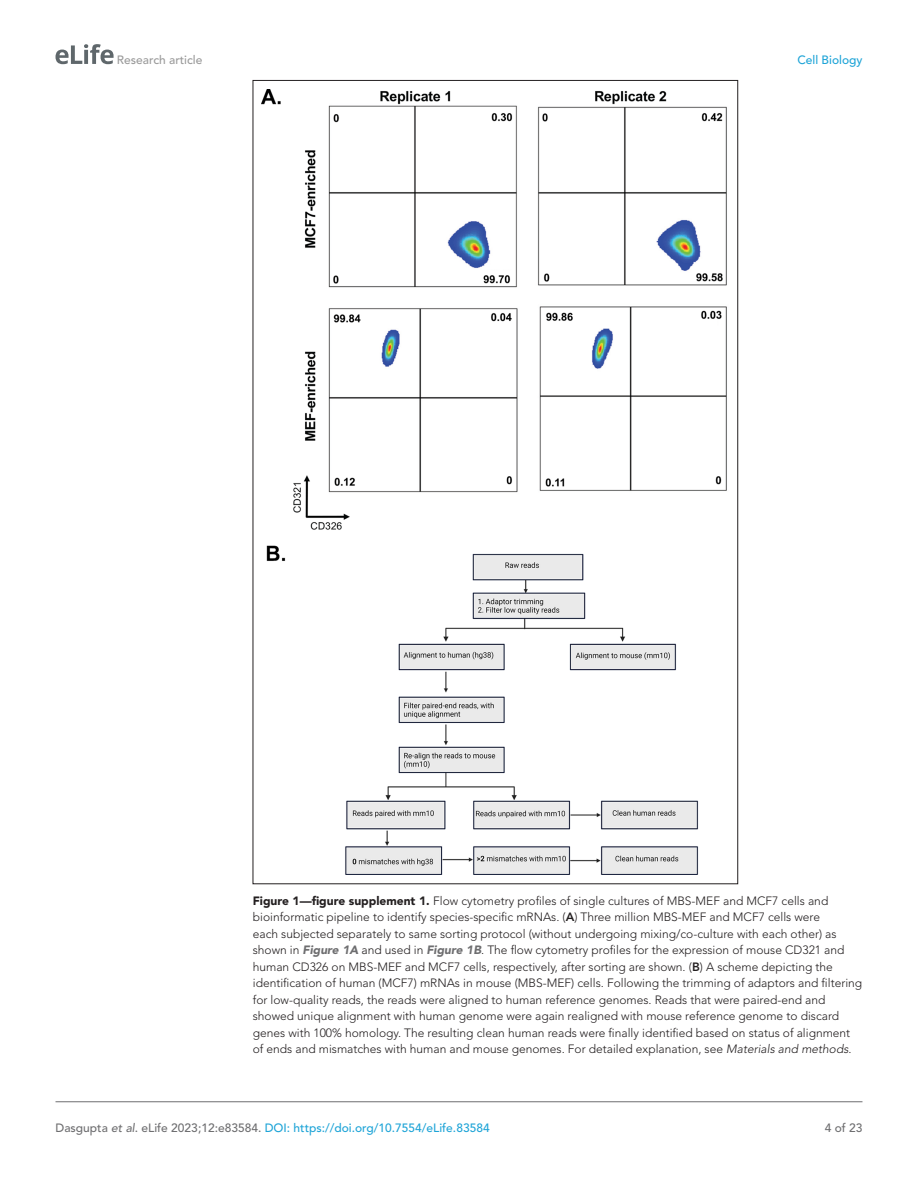
<style>
.page{position:relative;width:918px;height:1188px;background:#fff}
.page>*{position:absolute;margin:0;border:0;box-sizing:border-box;transform-origin:0 0}
.t1{font:300 12px/16.5px "Avenir LT Std";color:#231f20}
.t2{font:500 12px "Avenir LT Std";color:#1ea4d7}
.t3{font:500 12px "Avenir LT Std";color:#9a9a9a}
.t4{font:500 12px "Avenir LT Std";color:#6e6e70}
.s1{font-weight:900}
.s2{font-weight:800}
.s3{font-weight:900;font-style:italic;color:#6e6e70}
.s4{font-style:italic}
.s5{color:#6e6e70}
.s6{font-style:italic;color:#6e6e70}
</style>
<div class="page">
<svg style="left:56px;top:44px;width:58px;height:20px"></svg>
<hr style="left:56px;top:1101px;width:806px;height:1px;background:#6e6e70">
<img style="left:262px;top:89px;width:465px;height:786px">
<p class="t3" style="left:117px;top:53px;width:87px">Research article</p>
<p class="t2" style="left:797px;top:53px;width:67px">Cell Biology</p>
<p class="t1" style="left:253px;top:893px;width:611px"><span class="s1">Figure 1—figure supplement 1.</span> Flow cytometry profiles of single cultures of MBS-MEF and MCF7 cells and bioinformatic pipeline to identify species-specific mRNAs. (<span class="s2">A</span>) Three million MBS-MEF and MCF7 cells were<br>each subjected separately to same sorting protocol (without undergoing mixing/co-culture with each other) as shown in <span class="s3">Figure 1A</span> and used in <span class="s3">Figure 1B</span>. The flow cytometry profiles for the expression of mouse CD321 and human CD326 on MBS-MEF and MCF7 cells, respectively, after sorting are shown. (<span class="s2">B</span>) A scheme depicting the identification of human (MCF7) mRNAs in mouse (MBS-MEF) cells. Following the trimming of adaptors and filtering for low-quality reads, the reads were aligned to human reference genomes. Reads that were paired-end and showed unique alignment with human genome were again realigned with mouse reference genome to discard genes with 100% homology. The resulting clean human reads were finally identified based on status of alignment of ends and mismatches with human and mouse genomes. For detailed explanation, see <span class="s4">Materials and methods</span>.</p>
<p class="t2" style="left:56px;top:1121px;width:436px"><span class="s5">Dasgupta</span> <span class="s6">et al</span><span class="s5">. eLife 2023;12:e83584.</span> DOI: https://doi.org/10.7554/eLife.83584</p>
<p class="t4" style="left:825px;top:1121px;width:39px">4 of 23</p>
</div>
